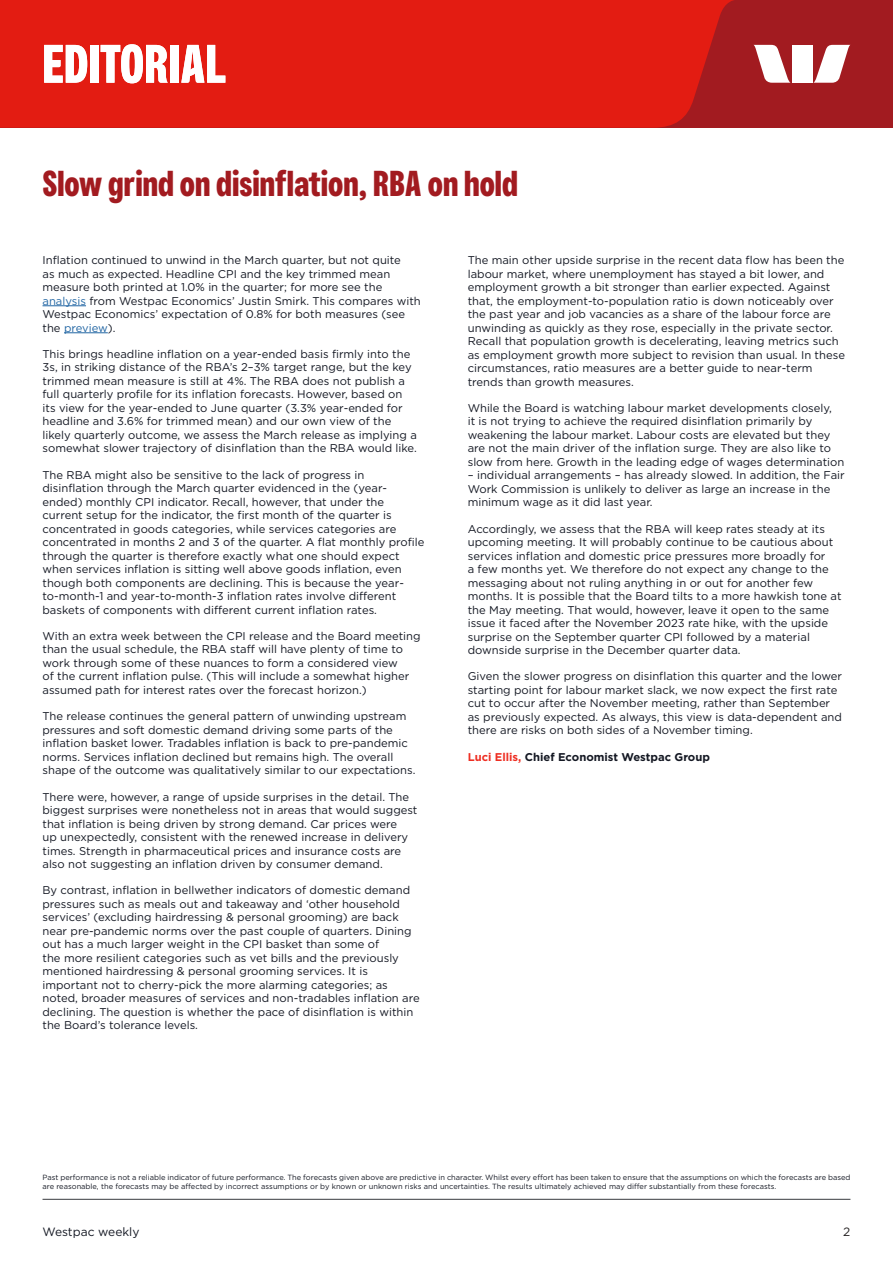
<style>
.page{position:relative;width:893px;height:1263px;background:#fff}
.page>*{position:absolute;margin:0;border:0;box-sizing:border-box;transform-origin:0 0}
.t1{font:700 54px "Westpac";color:#fff}
.SUBTITLE{font:700 36px "Westpac";color:#a21b20}
.t2{font:12px "Gotham";color:#141823}
.t3{font:12px "Gotham";color:#231f20}
.t4{font:11.25px/13.5px "Gotham";color:#141823}
.t5{font:700 11.25px "Gotham";color:#141823}
.t6{font:7.5px/9px "Gotham";color:#141823}
.s1{color:#2266a4}
.s2{color:#ee2e22}
</style>
<div class="page">
<hr style="left:43px;top:1199px;width:807px;height:1px;background:#383b3f">
<div style="left:0;top:0;width:893px;height:128px;background:#a21b20"></div>
<div style="left:0;top:0;width:734px;height:128px;background:#e31c12"></div>
<svg style="left:754px;top:45px;width:37px;height:38px"></svg>
<svg style="left:813px;top:45px;width:37px;height:38px"></svg>
<div style="left:792px;top:45px;width:20px;height:38px;background:#fff"></div>
<hr style="left:43px;top:305px;width:43px;height:1px;background:#2266a4">
<hr style="left:64px;top:332px;width:44px;height:1px;background:#2266a4">
<p class="t1" style="left:43px;top:32px;width:186px">EDITORIAL</p>
<p class="SUBTITLE" style="left:43px;top:162px;width:477px">Slow grind on disinflation, RBA on hold</p>
<p class="t4" style="left:43px;top:253px;width:380px">Inflation continued to unwind in the March quarter, but not quite<br>as much as expected. Headline CPI and the key trimmed mean measure both printed at 1.0% in the quarter; for more see the <span class="s1">analysis</span> from Westpac Economics’ Justin Smirk. This compares with Westpac Economics’ expectation of 0.8% for both measures (see the <span class="s1">preview</span>).</p>
<p class="t4" style="left:43px;top:347px;width:376px">This brings headline inflation on a year-ended basis firmly into the 3s, in striking distance of the RBA’s 2–3% target range, but the key trimmed mean measure is still at 4%. The RBA does not publish a full quarterly profile for its inflation forecasts. However, based on its view for the year-ended to June quarter (3.3% year-ended for headline and 3.6% for trimmed mean) and our own view of the likely quarterly outcome, we assess the March release as implying a somewhat slower trajectory of disinflation than the RBA would like.</p>
<p class="t4" style="left:43px;top:468px;width:383px">The RBA might also be sensitive to the lack of progress in disinflation through the March quarter evidenced in the (year&shy;ended) monthly CPI indicator. Recall, however, that under the current setup for the indicator, the first month of the quarter is concentrated in goods categories, while services categories are concentrated in months 2 and 3 of the quarter. A flat monthly profile through the quarter is therefore exactly what one should expect when services inflation is sitting well above goods inflation, even though both components are declining. This is because the year&shy;to-month-1 and year-to-month-3 inflation rates involve different baskets of components with different current inflation rates.</p>
<p class="t4" style="left:43px;top:629px;width:380px">With an extra week between the CPI release and the Board meeting than the usual schedule, the RBA staff will have plenty of time to work through some of these nuances to form a considered view<br>of the current inflation pulse. (This will include a somewhat higher assumed path for interest rates over the forecast horizon.)</p>
<p class="t4" style="left:43px;top:709px;width:374px">The release continues the general pattern of unwinding upstream pressures and soft domestic demand driving some parts of the inflation basket lower. Tradables inflation is back to pre-pandemic norms. Services inflation declined but remains high. The overall shape of the outcome was qualitatively similar to our expectations.</p>
<p class="t4" style="left:43px;top:789px;width:376px">There were, however, a range of upside surprises in the detail. The biggest surprises were nonetheless not in areas that would suggest that inflation is being driven by strong demand. Car prices were<br>up unexpectedly, consistent with the renewed increase in delivery times. Strength in pharmaceutical prices and insurance costs are also not suggesting an inflation driven by consumer demand.</p>
<p class="t4" style="left:43px;top:883px;width:379px">By contrast, inflation in bellwether indicators of domestic demand pressures such as meals out and takeaway and ‘other household services’ (excluding hairdressing &amp; personal grooming) are back near pre-pandemic norms over the past couple of quarters. Dining out has a much larger weight in the CPI basket than some of<br>the more resilient categories such as vet bills and the previously mentioned hairdressing &amp; personal grooming services. It is important not to cherry-pick the more alarming categories; as noted, broader measures of services and non-tradables inflation are declining. The question is whether the pace of disinflation is within the Board’s tolerance levels.</p>
<p class="t4" style="left:468px;top:253px;width:379px">The main other upside surprise in the recent data flow has been the labour market, where unemployment has stayed a bit lower, and employment growth a bit stronger than earlier expected. Against that, the employment-to-population ratio is down noticeably over the past year and job vacancies as a share of the labour force are unwinding as quickly as they rose, especially in the private sector.<br>Recall that population growth is decelerating, leaving metrics such as employment growth more subject to revision than usual. In these circumstances, ratio measures are a better guide to near-term trends than growth measures.</p>
<p class="t4" style="left:468px;top:401px;width:378px">While the Board is watching labour market developments closely,<br>it is not trying to achieve the required disinflation primarily by weakening the labour market. Labour costs are elevated but they are not the main driver of the inflation surge. They are also like to slow from here. Growth in the leading edge of wages determination</p>
<p class="t4" style="left:468px;top:468px;width:378px">– individual arrangements – has already slowed. In addition, the Fair<br>Work Commission is unlikely to deliver as large an increase in the minimum wage as it did last year.</p>
<p class="t4" style="left:468px;top:522px;width:375px">Accordingly, we assess that the RBA will keep rates steady at its upcoming meeting. It will probably continue to be cautious about services inflation and domestic price pressures more broadly for<br>a few months yet. We therefore do not expect any change to the messaging about not ruling anything in or out for another few months. It is possible that the Board tilts to a more hawkish tone at the May meeting. That would, however, leave it open to the same issue it faced after the November 2023 rate hike, with the upside surprise on the September quarter CPI followed by a material downside surprise in the December quarter data.</p>
<p class="t4" style="left:468px;top:669px;width:376px">Given the slower progress on disinflation this quarter and the lower starting point for labour market slack, we now expect the first rate cut to occur after the November meeting, rather than September as previously expected. As always, this view is data-dependent and there are risks on both sides of a November timing.</p>
<p class="t5" style="left:468px;top:749px;width:244px"><span class="s2">Luci Ellis,</span> Chief Economist Westpac Group</p>
<p class="t6" style="left:43px;top:1172px;width:809px">Past performance is not a reliable indicator of future performance. The forecasts given above are predictive in character. Whilst every effort has been taken to ensure that the assumptions on which the forecasts are based are reasonable, the forecasts may be affected by incorrect assumptions or by known or unknown risks and uncertainties. The results ultimately achieved may differ substantially from these forecasts.</p>
<p class="t2" style="left:43px;top:1224px;width:98px">Westpac weekly</p>
<p class="t3" style="left:843px;top:1224px;width:9px">2</p>
</div>
